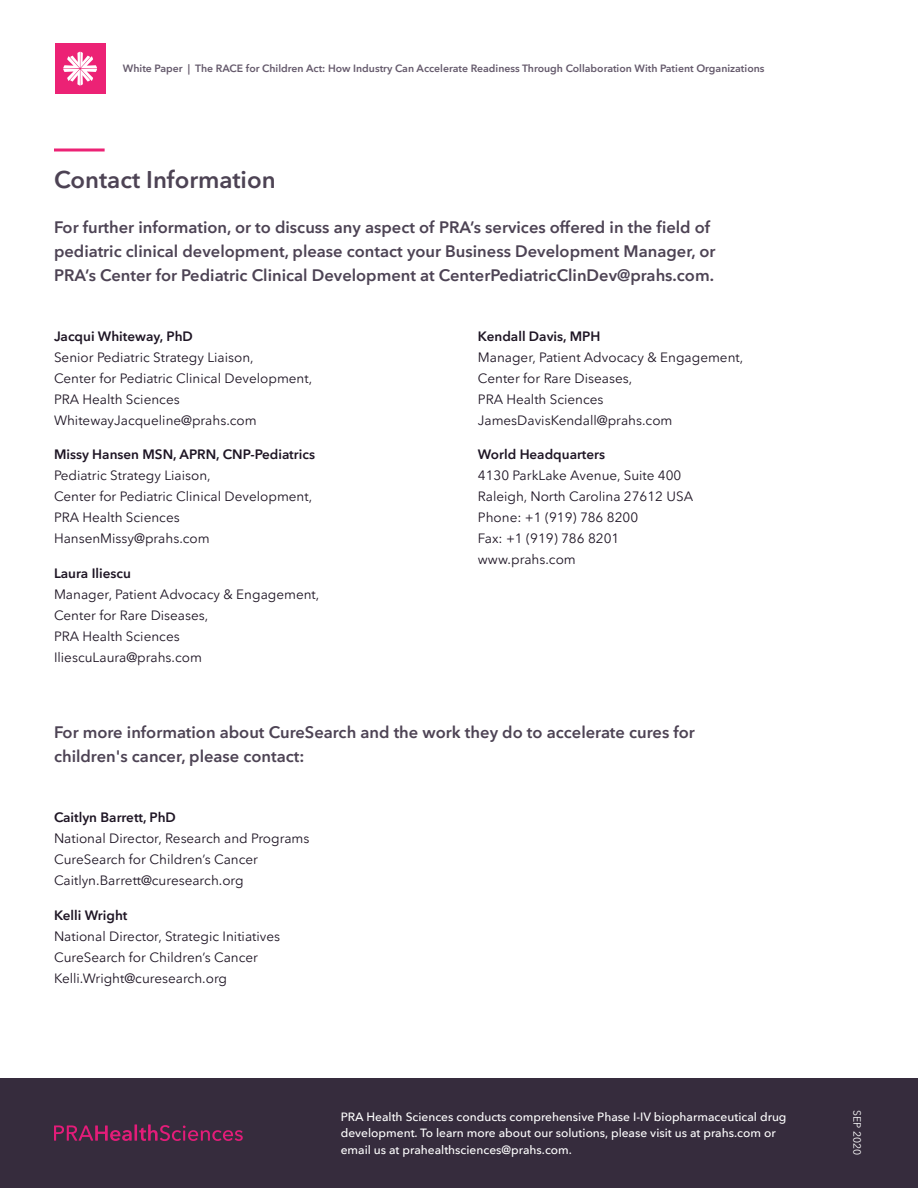
<style>
.page{position:relative;width:918px;height:1188px;background:#fff}
.page>*{position:absolute;margin:0;border:0;box-sizing:border-box;transform-origin:0 0}
.Headline{font:600 24px "PRA Sans";color:#4d4354}
.Subheadline{font:600 16.5px/24px "PRA Sans";color:#4d4354}
.Body_text{font:13.5px/21px "PRA Sans";color:#1e1524}
.Body_text-2{font:600 13.5px "PRA Sans";color:#1e1524}
.t1{font:500 12px/16.5px "PRA Sans";color:#fff}
.Citations_Bibliograp{font:600 10.5px "PRA Sans";color:#655a6c}
.Version_control{font:10.5px "PRA Sans";color:#fff}
.s1{font-weight:600}
</style>
<div class="page">
<div style="left:0;top:1078px;width:918px;height:110px;background:#362c3d"></div>
<svg style="left:54px;top:1125px;width:78px;height:16px"></svg>
<hr style="left:134px;top:1124px;width:3px;height:17px;background:#e31c79">
<svg style="left:139px;top:1124px;width:104px;height:17px"></svg>
<div style="left:55px;top:43px;width:50px;height:51px;background:#ec2275"></div>
<svg style="left:63px;top:52px;width:34px;height:34px"></svg>
<svg style="left:54px;top:148px;width:51px;height:4px"></svg>
<p class="Citations_Bibliograp" style="left:123px;top:62px;width:643px">White Paper | The RACE for Children Act: How Industry Can Accelerate Readiness Through Collaboration With Patient Organizations</p>
<p class="Headline" style="left:54px;top:165px;width:223px">Contact Information</p>
<p class="Subheadline" style="left:54px;top:215px;width:663px">For further information, or to discuss any aspect of PRA’s services offered in the field of pediatric clinical development, please contact your Business Development Manager, or<br>PRA’s Center for Pediatric Clinical Development at CenterPediatricClinDev@prahs.com.</p>
<p class="Body_text-2" style="left:54px;top:328px;width:140px">Jacqui Whiteway, PhD</p>
<p class="Body_text" style="left:54px;top:347px;width:260px">Senior Pediatric Strategy Liaison,<br>Center for Pediatric Clinical Development,<br>PRA Health Sciences</p>
<p class="Body_text" style="left:54px;top:410px;width:204px">WhitewayJacqueline@prahs.com</p>
<p class="Body_text-2" style="left:54px;top:446px;width:263px">Missy Hansen MSN, APRN, CNP-Pediatrics</p>
<p class="Body_text" style="left:54px;top:465px;width:260px">Pediatric Strategy Liaison,<br>Center for Pediatric Clinical Development,<br>PRA Health Sciences</p>
<p class="Body_text" style="left:54px;top:528px;width:157px">HansenMissy@prahs.com</p>
<p class="Body_text-2" style="left:54px;top:565px;width:78px">Laura Iliescu</p>
<p class="Body_text" style="left:54px;top:584px;width:267px">Manager, Patient Advocacy &amp; Engagement,<br>Center for Rare Diseases,<br>PRA Health Sciences</p>
<p class="Body_text" style="left:54px;top:647px;width:150px">IliescuLaura@prahs.com</p>
<p class="Body_text-2" style="left:478px;top:328px;width:124px">Kendall Davis, MPH</p>
<p class="Body_text" style="left:478px;top:347px;width:267px">Manager, Patient Advocacy &amp; Engagement,<br>Center for Rare Diseases,<br>PRA Health Sciences</p>
<p class="Body_text" style="left:478px;top:410px;width:196px">JamesDavisKendall@prahs.com</p>
<p class="Body_text" style="left:478px;top:444px;width:217px"><span class="s1">World Headquarters<br></span>4130 ParkLake Avenue, Suite 400<br>Raleigh, North Carolina 27612 USA</p>
<p class="Body_text" style="left:478px;top:507px;width:162px">Phone: +1 (919) 786 8200<br>Fax: +1 (919) 786 8201 www.prahs.com</p>
<p class="Subheadline" style="left:54px;top:720px;width:642px">For more information about CureSearch and the work they do to accelerate cures for children's cancer, please contact:</p>
<p class="Body_text-2" style="left:54px;top:809px;width:123px">Caitlyn Barrett, PhD</p>
<p class="Body_text" style="left:54px;top:828px;width:257px">National Director, Research and Programs</p>
<p class="Body_text" style="left:54px;top:849px;width:206px">CureSearch for Children’s Cancer</p>
<p class="Body_text" style="left:54px;top:870px;width:191px">Caitlyn.Barrett@curesearch.org</p>
<p class="Body_text-2" style="left:54px;top:907px;width:75px">Kelli Wright</p>
<p class="Body_text" style="left:54px;top:926px;width:228px">National Director, Strategic Initiatives</p>
<p class="Body_text" style="left:54px;top:947px;width:206px">CureSearch for Children’s Cancer</p>
<p class="Body_text" style="left:54px;top:968px;width:175px">Kelli.Wright@curesearch.org</p>
<p class="t1" style="left:341px;top:1108px;width:447px">PRA Health Sciences conducts comprehensive Phase I-IV biopharmaceutical drug development. To learn more about our solutions, please visit us at prahs.com or email us at prahealthsciences@prahs.com.</p>
<p class="Version_control" style="left:863px;top:1110px;width:47px;rotate:90deg">SEP 2020</p>
</div>
